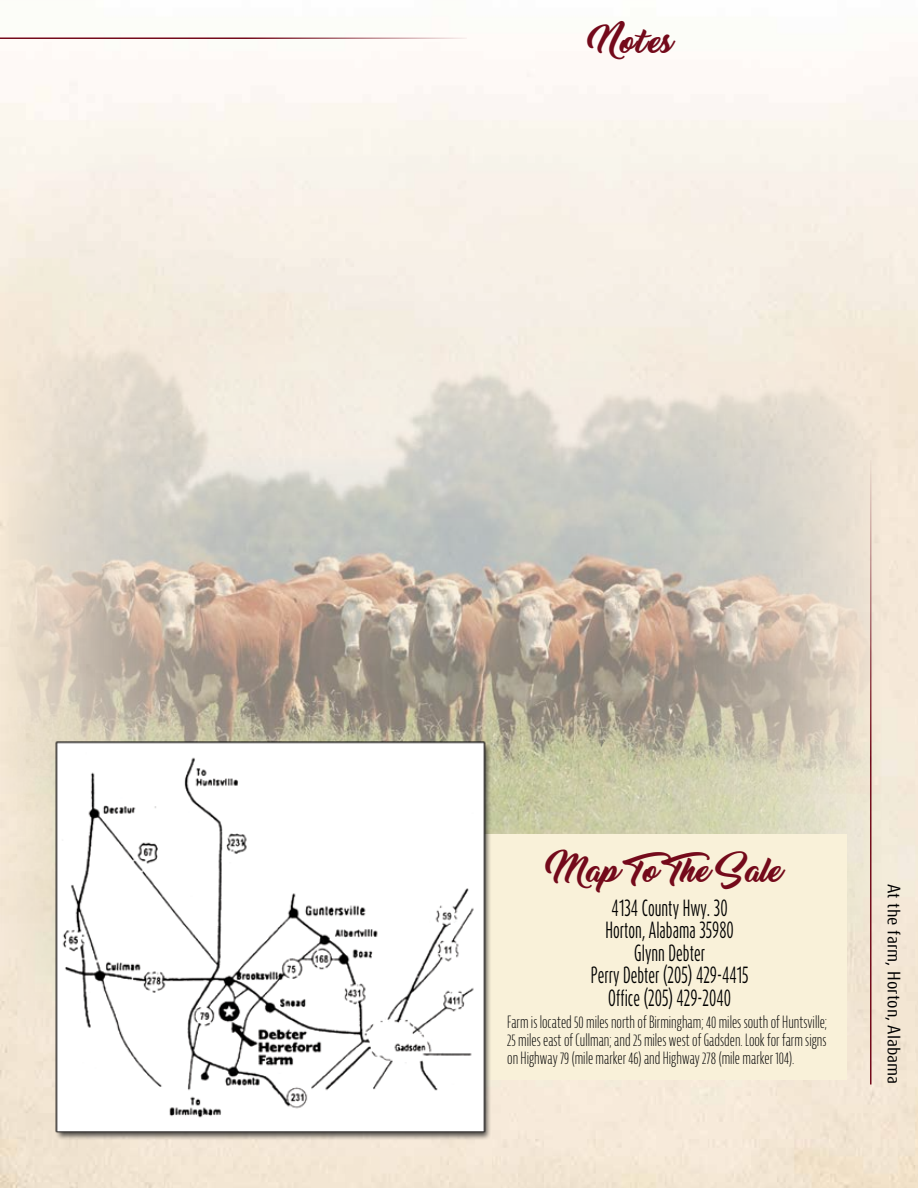
<style>
.page{position:relative;width:918px;height:1188px;background:#fff}
.page>*{position:absolute;margin:0;border:0;box-sizing:border-box;transform-origin:0 0}
.t1{font:27px "Thinking Of Betty";letter-spacing:-.035em;color:#740a1b}
.t2{font:27px "Thinking Of Betty";color:#740a1b}
.t3{font:19.5px/22.5px "Dax Compact Pro";color:#000;text-align:center;scale:.75 1}
.t4{font:300 extra-condensed 16.5px/18px "Bernina Sans";color:#000;text-align:justify}
.t5{font:15px "Dax Compact Pro";color:#000;scale:1.23 1}
</style>
<div class="page">
<hr style="left:870px;top:460px;width:2px;height:624px;background:#740a1b">
<img style="left:0;top:105px;width:882px;height:936px">
<hr style="left:0;top:38px;width:467px;height:1px;background:#740a1b">
<div style="left:451px;top:834px;width:396px;height:245px;background:#f9f1d9"></div>
<img style="left:0;top:739px;width:518px;height:428px">
<h1 class="t2" style="left:597px;top:27px;width:79px">Notes</h1>
<h1 class="t1" style="left:554px;top:857px;width:232px">Map To The Sale</h1>
<p class="t3" style="left:591px;top:897px;width:212px">4134 County Hwy. 30<br>Horton, Alabama 35980<br>Glynn Debter<br>Perry Debter (205) 429-4415<br>Office (205) 429-2040</p>
<p class="t4" style="left:507px;top:1014px;width:322px">Farm is located 50 miles north of Birmingham; 40 miles south of Huntsville; 25 miles east of Cullman; and 25 miles west of Gadsden. Look for farm signs on Highway 79 (mile marker 46) and Highway 278 (mile marker 104).</p>
<p class="t5" style="left:904px;top:884px;width:165px;rotate:90deg">At the farm, Horton, Alabama</p>
</div>
